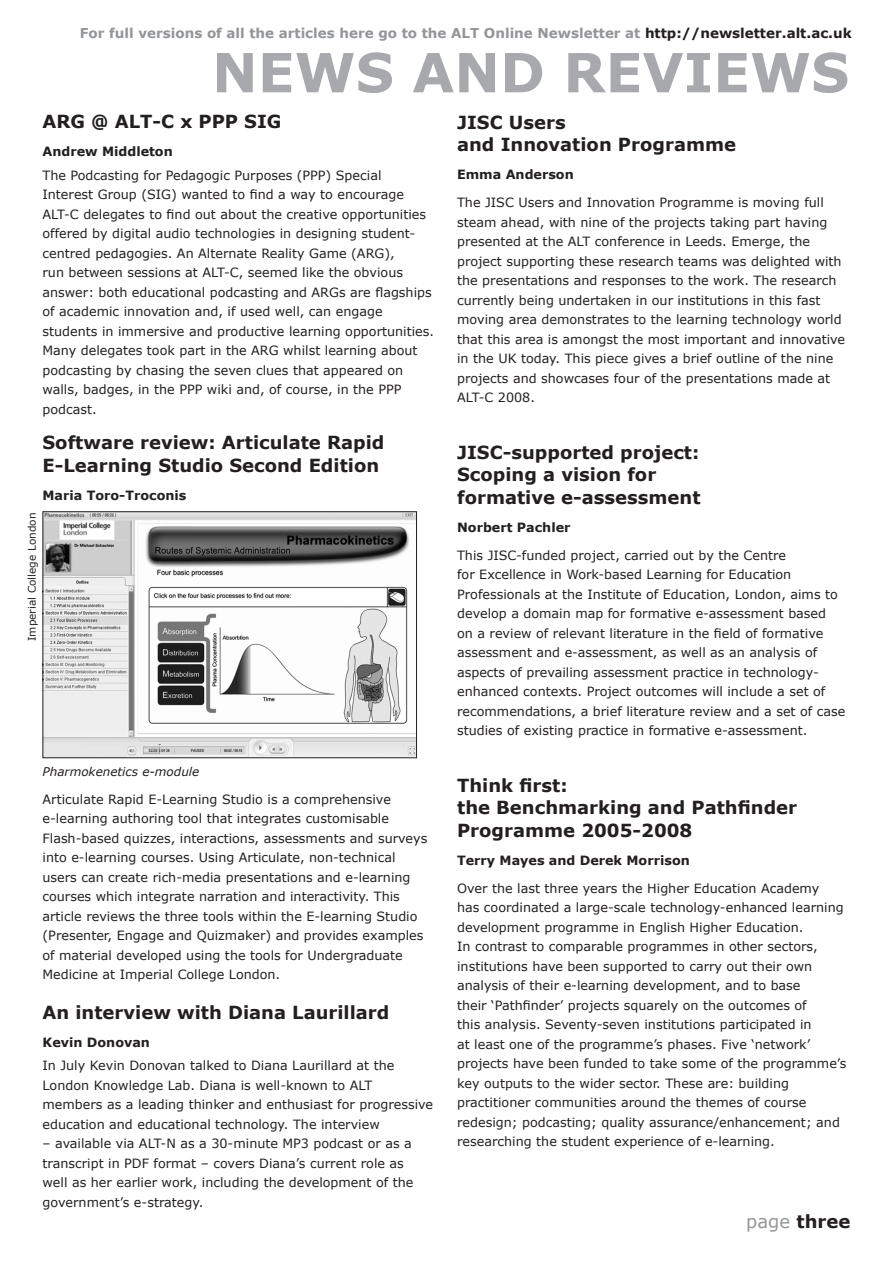
<style>
.page{position:relative;width:893px;height:1263px;background:#fff}
.page>*{position:absolute;margin:0;border:0;box-sizing:border-box;transform-origin:0 0}
.t1{font:700 54px "Verdana";color:#a8a9ad}
.subhead{font:700 18px/22.5px "Verdana";color:#231f20}
.body_Text{font:700 18px/22.5px "Verdana";color:#231f20}
.first_para{font:700 13.5px "Verdana";color:#939598}
.body_Text-2{font:12.75px/19.5px "Verdana";color:#231f20}
.Author2{font:700 12.75px "Verdana";color:#231f20}
.body_Text-3{font:italic 12px "Verdana";color:#231f20}
.body_Text-4{font:10.5px "Verdana";color:#231f20}
.s1{color:#231f20}
.s2{font-weight:400;color:#939598}
</style>
<div class="page">
<img style="left:45px;top:513px;width:370px;height:243px">
<div style="left:43px;top:511px;width:374px;height:247px;border:1px solid #231f20"></div>
<p class="first_para" style="left:80px;top:24px;width:773px">For full versions of all the articles here go to the ALT Online Newsletter at <span class="s1">http://newsletter.alt.ac.uk</span></p>
<p class="t1" style="left:212px;top:38px;width:245px">NEWs and</p>
<p class="t1" style="left:563px;top:38px;width:122px">REview</p>
<p class="t1" style="left:811px;top:38px;width:40px">S</p>
<p class="subhead" style="left:43px;top:110px;width:240px">ARG @ ALT-C x PPP SIG</p>
<p class="Author2" style="left:43px;top:143px;width:132px">Andrew Middleton</p>
<p class="body_Text-2" style="left:43px;top:165px;width:393px">The Podcasting for Pedagogic Purposes (PPP) Special Interest Group (SIG) wanted to find a way to encourage ALT-C delegates to find out about the creative opportunities offered by digital audio technologies in designing student&shy;centred pedagogies. An Alternate Reality Game (ARG),<br>run between sessions at ALT-C, seemed like the obvious answer: both educational podcasting and ARGs are flagships of academic innovation and, if used well, can engage students in immersive and productive learning opportunities.<br>Many delegates took part in the ARG whilst learning about podcasting by chasing the seven clues that appeared on walls, badges, in the PPP wiki and, of course, in the PPP podcast.</p>
<p class="subhead" style="left:43px;top:431px;width:343px">Software review: Articulate Rapid<br>E-Learning Studio Second Edition</p>
<p class="Author2" style="left:43px;top:487px;width:145px">Maria Toro-Troconis</p>
<p class="body_Text" style="left:457px;top:110px;width:280px">JISC Users<br>and Innovation Programme</p>
<p class="Author2" style="left:457px;top:166px;width:118px">Emma Anderson</p>
<p class="body_Text-2" style="left:457px;top:192px;width:390px">The JISC Users and Innovation Programme is moving full steam ahead, with nine of the projects taking part having presented at the ALT conference in Leeds. Emerge, the project supporting these research teams was delighted with the presentations and responses to the work. The research currently being undertaken in our institutions in this fast moving area demonstrates to the learning technology world that this area is amongst the most important and innovative in the UK today. This piece gives a brief outline of the nine projects and showcases four of the presentations made at ALT-C 2008.</p>
<p class="subhead" style="left:457px;top:440px;width:245px">JISC-supported project:<br>Scoping a vision for formative e-assessment</p>
<p class="Author2" style="left:457px;top:519px;width:115px">Norbert Pachler</p>
<p class="body_Text-2" style="left:457px;top:545px;width:390px">This JISC-funded project, carried out by the Centre<br>for Excellence in Work-based Learning for Education Professionals at the Institute of Education, London, aims to develop a domain map for formative e-assessment based<br>on a review of relevant literature in the field of formative assessment and e-assessment, as well as an analysis of aspects of prevailing assessment practice in technology&shy;enhanced contexts. Project outcomes will include a set of recommendations, a brief literature review and a set of case studies of existing practice in formative e-assessment.</p>
<p class="subhead" style="left:457px;top:773px;width:342px">Think first:<br>the Benchmarking and Pathfinder<br>Programme 2005-2008</p>
<p class="Author2" style="left:457px;top:852px;width:234px">Terry Mayes and Derek Morrison</p>
<p class="body_Text-2" style="left:457px;top:878px;width:391px">Over the last three years the Higher Education Academy<br>has coordinated a large-scale technology-enhanced learning development programme in English Higher Education.<br>In contrast to comparable programmes in other sectors, institutions have been supported to carry out their own analysis of their e-learning development, and to base<br>their ‘Pathfinder’ projects squarely on the outcomes of<br>this analysis. Seventy-seven institutions participated in<br>at least one of the programme’s phases. Five ‘network’ projects have been funded to take some of the programme’s key outputs to the wider sector. These are: building practitioner communities around the themes of course redesign; podcasting; quality assurance/enhancement; and researching the student experience of e-learning.</p>
<p class="body_Text-4" style="left:25px;top:641px;width:130px;rotate:-90deg">Imperial College London</p>
<p class="body_Text-3" style="left:43px;top:763px;width:158px">Pharmokenetics e-module</p>
<p class="body_Text-2" style="left:43px;top:789px;width:386px">Articulate Rapid E-Learning Studio is a comprehensive e-learning authoring tool that integrates customisable Flash-based quizzes, interactions, assessments and surveys into e-learning courses. Using Articulate, non-technical users can create rich-media presentations and e-learning courses which integrate narration and interactivity. This article reviews the three tools within the E-learning Studio (Presenter, Engage and Quizmaker) and provides examples of material developed using the tools for Undergraduate Medicine at Imperial College London.</p>
<p class="subhead" style="left:43px;top:1000px;width:348px">An interview with Diana Laurillard</p>
<p class="Author2" style="left:43px;top:1034px;width:109px">Kevin Donovan</p>
<p class="body_Text-2" style="left:43px;top:1055px;width:392px">In July Kevin Donovan talked to Diana Laurillard at the London Knowledge Lab. Diana is well-known to ALT members as a leading thinker and enthusiast for progressive education and educational technology. The interview</p>
<p class="body_Text-2" style="left:43px;top:1133px;width:372px">– available via ALT-N as a 30-minute mp3 podcast or as a transcript in PDF format – covers Diana’s current role as well as her earlier work, including the development of the government’s e-strategy.</p>
<p class="subhead" style="left:746px;top:1209px;width:106px"><span class="s2">page</span> three</p>
</div>
